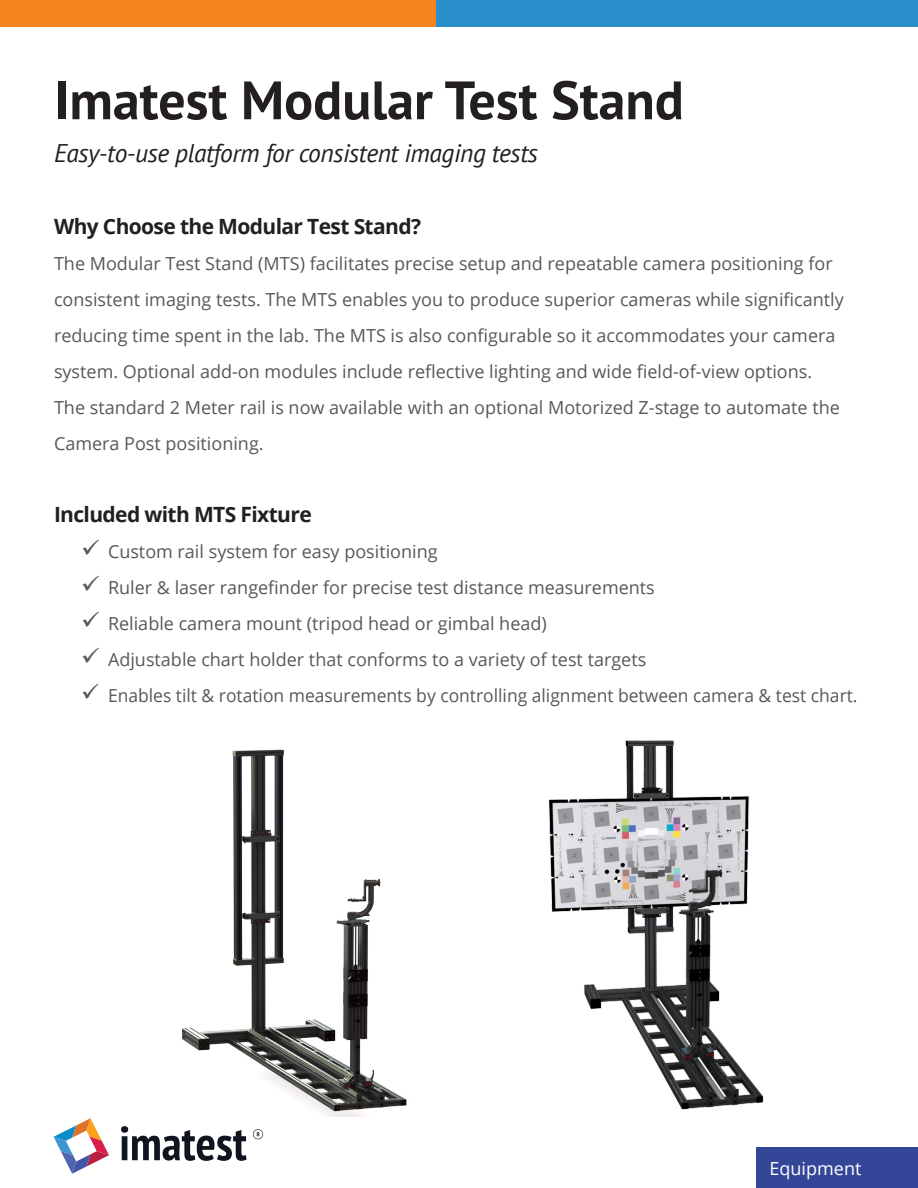
<style>
.page{position:relative;width:918px;height:1188px;background:#fff}
.page>*{position:absolute;margin:0;border:0;box-sizing:border-box;transform-origin:0 0}
.Page_Heading_2020{font:700 54px "PT Sans";color:#231f20}
.Page_Heading_SubTitl{font:italic 25.5px "PT Sans";letter-spacing:-.02em;color:#231f20}
.Subheader_1-_2020{font:700 21px "Open Sans";letter-spacing:-.03em;color:#231f20}
.Subheader_2_2020{font:700 21px "Open Sans";letter-spacing:-.03em;color:#231f20}
.Body_-_Old{font:18px/36px "Open Sans";color:#57585a}
.t1{font:18px "Open Sans";color:#fff}
</style>
<div class="page">
<div style="left:0;top:0;width:436px;height:27px;background:#f58420"></div>
<div style="left:436px;top:0;width:482px;height:27px;background:#288fca"></div>
<div style="left:756px;top:1148px;width:162px;height:40px;background:#334698"></div>
<svg style="left:54px;top:1118px;width:55px;height:56px"></svg>
<svg style="left:121px;top:1126px;width:126px;height:35px"></svg>
<svg style="left:253px;top:1129px;width:10px;height:10px"></svg>
<img style="left:182px;top:749px;width:225px;height:368px">
<img style="left:549px;top:740px;width:215px;height:370px">
<p class="Page_Heading_2020" style="left:54px;top:64px;width:631px">Imatest Modular Test Stand</p>
<p class="Page_Heading_SubTitl" style="left:54px;top:137px;width:486px">Easy-to-use platform for consistent imaging tests</p>
<p class="Subheader_1-_2020" style="left:54px;top:212px;width:369px">Why Choose the Modular Test Stand?</p>
<p class="Body_-_Old" style="left:54px;top:245px;width:791px">The Modular Test Stand (MTS) facilitates precise setup and repeatable camera positioning for consistent imaging tests. The MTS enables you to produce superior cameras while significantly reducing time spent in the lab. The MTS is also configurable so it accommodates your camera system. Optional add-on modules include reflective lighting and wide field-of-view options.<br>The standard 2 Meter rail is now available with an optional Motorized Z-stage to automate the Camera Post positioning.</p>
<p class="Subheader_2_2020" style="left:54px;top:500px;width:259px">Included with MTS Fixture</p>
<p class="Body_-_Old" style="left:108px;top:533px;width:331px">Custom rail system for easy positioning</p>
<p class="Body_-_Old" style="left:108px;top:569px;width:548px">Ruler &amp; laser rangefinder for precise test distance measurements</p>
<p class="Body_-_Old" style="left:108px;top:605px;width:440px">Reliable camera mount (tripod head or gimbal head)</p>
<p class="Body_-_Old" style="left:108px;top:641px;width:540px">Adjustable chart holder that conforms to a variety of test targets</p>
<p class="Body_-_Old" style="left:108px;top:677px;width:751px">Enables tilt &amp; rotation measurements by controlling alignment between camera &amp; test chart.</p>
<p class="t1" style="left:770px;top:1156px;width:93px">Equipment</p>
</div>
